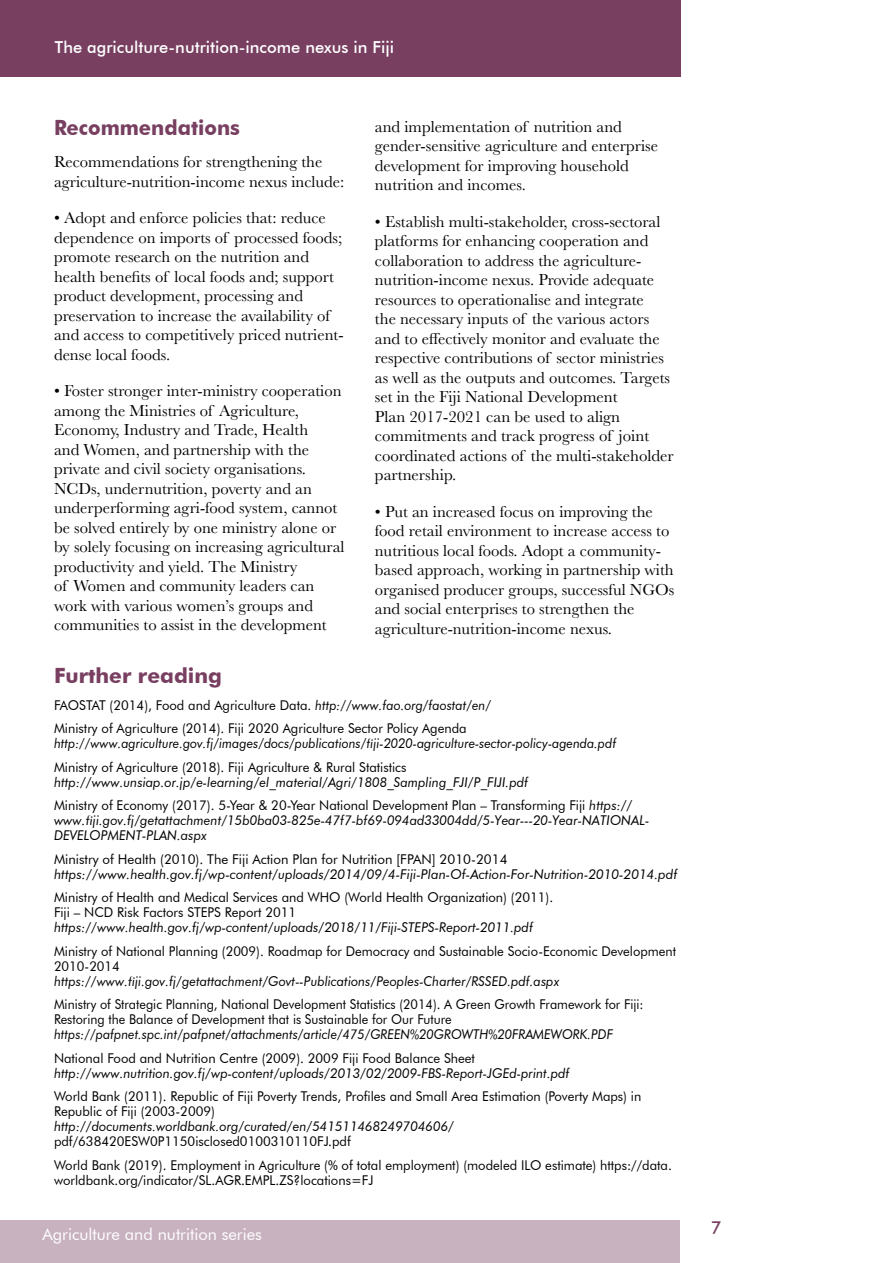
<style>
.page{position:relative;width:893px;height:1263px;background:#fff}
.page>*{position:absolute;margin:0;border:0;box-sizing:border-box;transform-origin:0 0}
.t1{font:700 21px "Futura BT";color:#783f61;scale:.96 1}
.t2{font:700 21px "Futura BT";color:#783f61}
.t3{font:500 18px "Futura BT";color:#783f61}
.t4{font:16.5px/19.5px "Baskerville";color:#000}
.t5{font:500 16.5px "Futura BT";color:#fff}
.t6{font:16.5px "Futura BT";color:#fff}
.t7{font:13.5px/23.5px "Futura BT";color:#000}
.t8{font:italic 13.5px/23.5px "Futura BT";color:#000}
.t9{font:italic 13.5px "Futura BT";color:#000;scale:.94 1}
.t10{font:13.5px/15px "Futura BT";color:#000;scale:.94 1}
.t11{font:13.5px/15px "Futura BT";color:#000;scale:.96 1}
.t12{font:italic 13.5px "Futura BT";color:#000;scale:.96 1}
.s1{font-style:italic}
.s2{font-style:normal}
</style>
<div class="page">
<div style="left:0;top:0;width:680px;height:77px;background:#783f61"></div>
<div style="left:0;top:1220px;width:680px;height:43px;background:#c9b2c0"></div>
<p class="t5" style="left:55px;top:37px;width:341px">The agriculture-nutrition-income nexus in Fiji</p>
<p class="t1" style="left:54px;top:115px;width:195px">Recommendations</p>
<p class="t4" style="left:54px;top:152px;width:292px">Recommendations for strengthening the agriculture-nutrition-income nexus include:</p>
<p class="t4" style="left:54px;top:208px;width:291px">• Adopt and enforce policies that: reduce dependence on imports of processed foods; promote research on the nutrition and health benefits of local foods and; support product development, processing and preservation to increase the availability of and access to competitively priced nutrient&shy;dense local foods.</p>
<p class="t4" style="left:54px;top:381px;width:292px">• Foster stronger inter-ministry cooperation among the Ministries of Agriculture, Economy, Industry and Trade, Health<br>and Women, and partnership with the private and civil society organisations.<br>NCDs, undernutrition, poverty and an underperforming agri-food system, cannot be solved entirely by one ministry alone or by solely focusing on increasing agricultural productivity and yield. The Ministry<br>of Women and community leaders can work with various women’s groups and communities to assist in the development</p>
<p class="t2" style="left:54px;top:663px;width:170px">Further reading</p>
<p class="t7" style="left:54px;top:693px;width:438px">FAOSTAT (2014), Food and Agriculture Data. <span class="s1">http://www.fao.org/faostat/en/<br></span>Ministry of Agriculture (2014). Fiji 2020 Agriculture Sector Policy Agenda</p>
<p class="t9" style="left:54px;top:735px;width:600px">http://www.agriculture.gov.fj/images/docs/publications/fiji-2020-agriculture-sector-policy-agenda.pdf</p>
<p class="t7" style="left:54px;top:755px;width:354px">Ministry of Agriculture (2018). Fiji Agriculture &amp; Rural Statistics</p>
<p class="t8" style="left:54px;top:770px;width:580px">http://www.unsiap.or.jp/e-learning/el_material/Agri/1808_Sampling_FJI/P_FIJI.pdf<br><span class="s2">Ministry of Economy (2017). 5-Year &amp; 20-Year National Development Plan – Transforming Fiji</span> https://</p>
<p class="t8" style="left:54px;top:813px;width:597px;line-height:15px">www.fiji.gov.fj/getattachment/15b0ba03-825e-47f7-bf69-094ad33004dd/5-Year---20-Year-NATIONAL-<br>DEVELOPMENT-PLAN.aspx</p>
<p class="t7" style="left:54px;top:847px;width:455px">Ministry of Health (2010). The Fiji Action Plan for Nutrition [FPAN] 2010-2014</p>
<p class="t8" style="left:54px;top:862px;width:625px">https://www.health.gov.fj/wp-content/uploads/2014/09/4-Fiji-Plan-Of-Action-For-Nutrition-2010-2014.pdf</p>
<p class="t7" style="left:54px;top:890px;width:501px;line-height:15px">Ministry of Health and Medical Services and WHO (World Health Organization) (2011).<br>Fiji – NCD Risk Factors STEPS Report 2011</p>
<p class="t8" style="left:54px;top:916px;width:481px">https://www.health.gov.fj/wp-content/uploads/2018/11/Fiji-STEPS-Report-2011.pdf</p>
<p class="t11" style="left:54px;top:943px;width:649px">Ministry of National Planning (2009). Roadmap for Democracy and Sustainable Socio-Economic Development<br>2010-2014</p>
<p class="t12" style="left:54px;top:973px;width:528px">https://www.fiji.gov.fj/getattachment/Govt--Publications/Peoples-Charter/RSSED.pdf.aspx</p>
<p class="t10" style="left:54px;top:997px;width:629px">Ministry of Strategic Planning, National Development Statistics (2014). A Green Growth Framework for Fiji:<br>Restoring the Balance of Development that is Sustainable for Our Future</p>
<p class="t9" style="left:54px;top:1026px;width:596px">https://pafpnet.spc.int/pafpnet/attachments/article/475/GREEN%20GROWTH%20FRAMEWORK.PDF</p>
<p class="t7" style="left:54px;top:1046px;width:422px">National Food and Nutrition Centre (2009). 2009 Fiji Food Balance Sheet</p>
<p class="t8" style="left:54px;top:1061px;width:517px">http://www.nutrition.gov.fj/wp-content/uploads/2013/02/2009-FBS-Report-JGEd-print.pdf</p>
<p class="t7" style="left:54px;top:1089px;width:589px;line-height:15px">World Bank (2011). Republic of Fiji Poverty Trends, Profiles and Small Area Estimation (Poverty Maps) in<br>Republic of Fiji (2003-2009)</p>
<p class="t8" style="left:54px;top:1115px;width:402px">http://documents.worldbank.org/curated/en/541511468249704606/</p>
<p class="t7" style="left:54px;top:1130px;width:619px">pdf/638420ESW0P1150isclosed0100310110FJ.pdf<br>World Bank (2019). Employment in Agriculture (% of total employment) (modeled ILO estimate) https://data.</p>
<p class="t7" style="left:54px;top:1168px;width:321px">worldbank.org/indicator/SL.AGR.EMPL.ZS?locations=FJ</p>
<p class="t4" style="left:375px;top:117px;width:285px">and implementation of nutrition and gender-sensitive agriculture and enterprise development for improving household nutrition and incomes.</p>
<p class="t4" style="left:375px;top:212px;width:300px">• Establish multi-stakeholder, cross-sectoral platforms for enhancing cooperation and collaboration to address the agriculture&shy;nutrition-income nexus. Provide adequate resources to operationalise and integrate<br>the necessary inputs of the various actors and to effectively monitor and evaluate the respective contributions of sector ministries as well as the outputs and outcomes. Targets set in the Fiji National Development<br>Plan 2017-2021 can be used to align commitments and track progress of joint coordinated actions of the multi-stakeholder partnership.</p>
<p class="t4" style="left:375px;top:502px;width:301px">• Put an increased focus on improving the food retail environment to increase access to nutritious local foods. Adopt a community&shy;based approach, working in partnership with organised producer groups, successful NGOs and social enterprises to strengthen the agriculture-nutrition-income nexus.</p>
<p class="t6" style="left:43px;top:1224px;width:221px">Agriculture and nutrition series</p>
<p class="t3" style="left:711px;top:1217px;width:12px">7</p>
</div>
